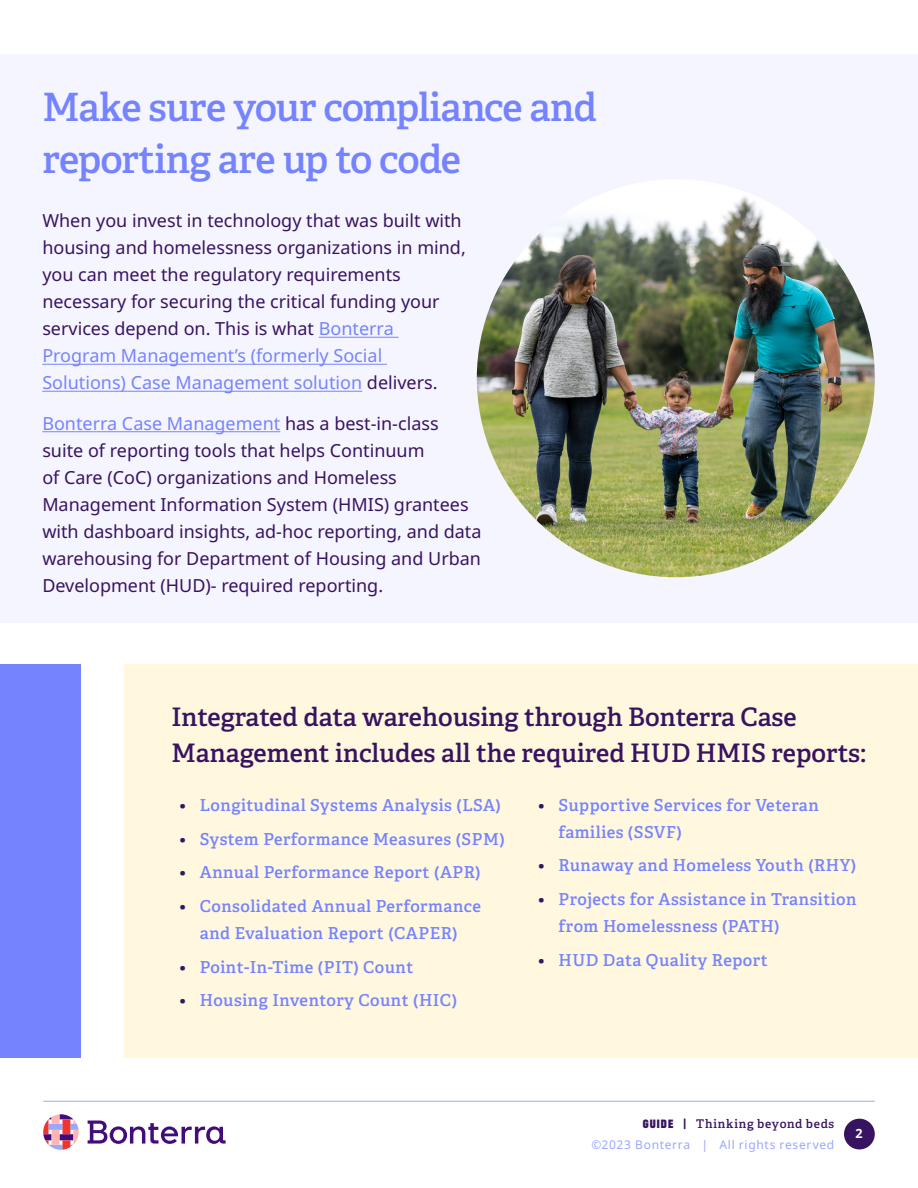
<style>
.page{position:relative;width:918px;height:1188px;background:#fff}
.page>*{position:absolute;margin:0;border:0;box-sizing:border-box;transform-origin:0 0}
.t1{font:600 39px/52.5px "Adelle";letter-spacing:-.025em;color:#7583ff}
.t2{font:600 25.5px/36px "Adelle";color:#381360}
.t3{font:18px/27px "Noto Sans";color:#381360}
.t4{font:600 16.5px/27px "Adelle";letter-spacing:.03em;color:#7583ff}
.t5{font:700 12.6px "Noto Sans";color:#fff}
.t6{font:12px "Noto Sans";letter-spacing:.055em;color:#99a7ff}
.t7{font:600 12px "Adelle";letter-spacing:.06em;color:#381360}
.s1{color:#7583ff}
.s2{color:#381360}
.s3{font-family:"Recent Grotesk";font-weight:900}
.s4{font-family:"Recent Grotesk";font-weight:700}
</style>
<div class="page">
<svg style="left:88px;top:1121px;width:138px;height:23px"></svg>
<svg style="left:43px;top:1114px;width:36px;height:36px"></svg>
<hr style="left:43px;top:1101px;width:832px;height:1px;background:#99a7ff">
<div style="left:844px;top:1119px;width:31px;height:30px;background:#381360;border-radius:50%"></div>
<div style="left:125px;top:665px;width:793px;height:393px;background:#fff8de"></div>
<div style="left:0;top:54px;width:918px;height:568px;background:#f5f5ff"></div>
<hr style="left:319px;top:337px;width:79px;height:1px;background:#7583ff">
<hr style="left:42px;top:364px;width:345px;height:1px;background:#7583ff">
<hr style="left:42px;top:391px;width:320px;height:1px;background:#7583ff">
<hr style="left:42px;top:431px;width:238px;height:1px;background:#7583ff">
<img style="left:477px;top:179px;width:398px;height:398px;border-radius:199px">
<div style="left:0;top:665px;width:81px;height:393px;background:#7583ff"></div>
<h1 class="t1" style="left:42px;top:81px;width:556px">Make sure your compliance and reporting are up to code</h1>
<p class="t3" style="left:42px;top:208px;width:425px">When you invest in technology that was built with housing and homelessness organizations in mind, you can meet the regulatory requirements necessary for securing the critical funding your services depend on. This is what <span class="s1">Bonterra Program Management’s (formerly Social Solutions) Case Management solution</span> delivers.</p>
<p class="t3" style="left:42px;top:410px;width:441px"><span class="s1">Bonterra Case Management</span> has a best-in-class suite of reporting tools that helps Continuum<br>of Care (CoC) organizations and Homeless Management Information System (HMIS) grantees with dashboard insights, ad-hoc reporting, and data warehousing for Department of Housing and Urban Development (HUD)- required reporting.</p>
<h2 class="t2" style="left:172px;top:700px;width:696px">Integrated data warehousing through Bonterra Case<br>Management includes all the required HUD HMIS reports:</h2>
<p class="t4" style="left:180px;top:792px;width:323px"><span class="s2">•</span> Longitudinal Systems Analysis (LSA)</p>
<p class="t4" style="left:180px;top:825px;width:327px"><span class="s2">•</span> System Performance Measures (SPM)</p>
<p class="t4" style="left:180px;top:859px;width:303px"><span class="s2">•</span> Annual Performance Report (APR)</p>
<p class="t4" style="left:180px;top:893px;width:303px;text-align:center"><span class="s2">•</span> Consolidated Annual Performance and Evaluation Report (CAPER)</p>
<p class="t4" style="left:180px;top:954px;width:235px"><span class="s2">•</span> Point-In-Time (PIT) Count</p>
<p class="t4" style="left:180px;top:987px;width:279px"><span class="s2">•</span> Housing Inventory Count (HIC)</p>
<p class="t4" style="left:558px;top:792px;width:262px;text-indent:-20px"><span class="s2">•</span> Supportive Services for Veteran families (SSVF)</p>
<p class="t4" style="left:538px;top:852px;width:319px"><span class="s2">•</span> Runaway and Homeless Youth (RHY)</p>
<p class="t4" style="left:558px;top:886px;width:300px;text-indent:-20px"><span class="s2">•</span> Projects for Assistance in Transition from Homelessness (PATH)</p>
<p class="t4" style="left:538px;top:947px;width:231px"><span class="s2">•</span> HUD Data Quality Report</p>
<p class="t7" style="left:643px;top:1116px;width:193px"><span class="s3">GUIDE</span> <span class="s4">|</span> Thinking beyond beds</p>
<p class="t6" style="left:591px;top:1136px;width:244px">©2023 Bonterra | All rights reserved</p>
<p class="t5" style="left:855px;top:1124px;width:9px">2</p>
</div>
